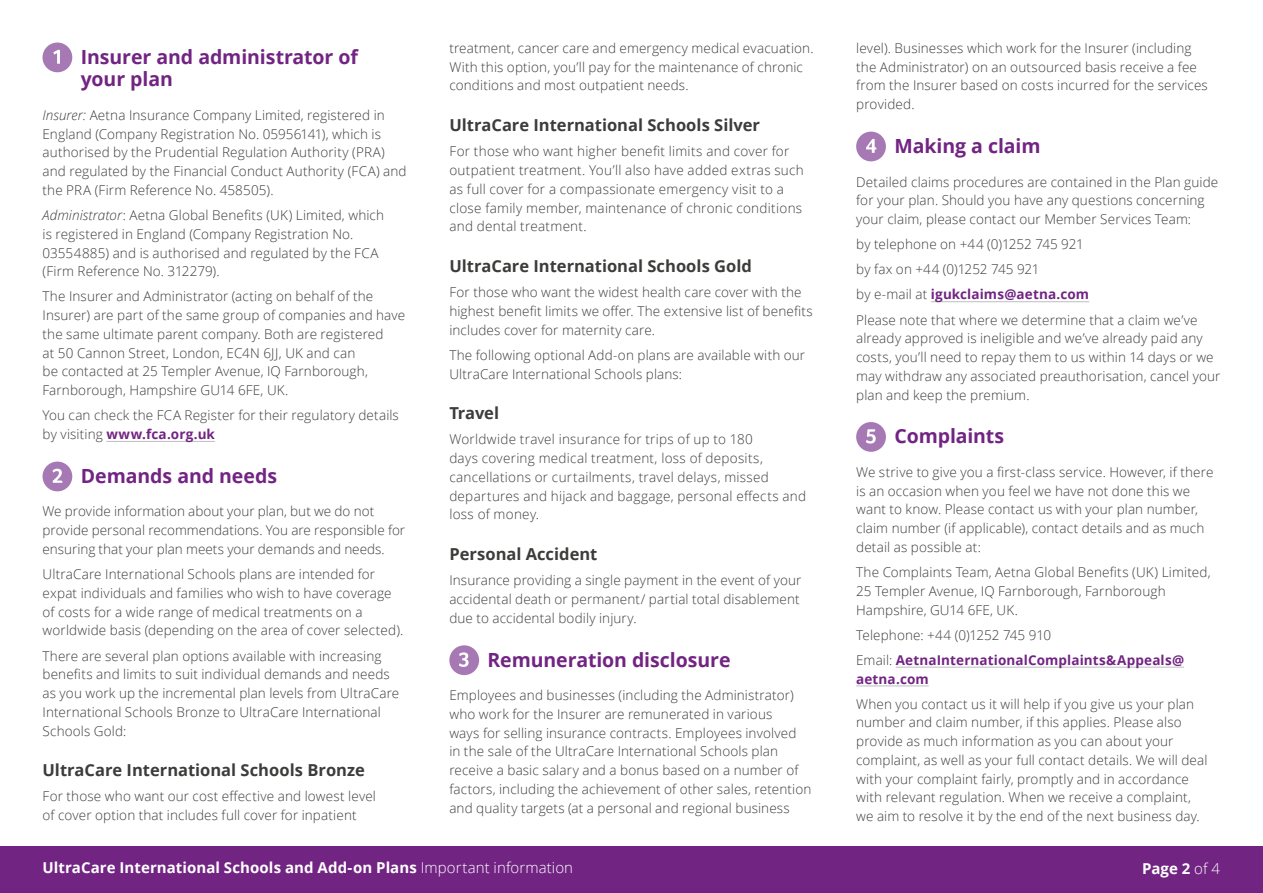
<style>
.page{position:relative;width:1263px;height:893px;background:#fff}
.page>*{position:absolute;margin:0;border:0;box-sizing:border-box;transform-origin:0 0}
.t1{font:700 19.5px/22.5px "Open Sans";letter-spacing:-.005em;color:#722483}
.t2{font:700 16.5px "Open Sans";color:#3c3c3b}
.t3{font:700 15px "Open Sans";letter-spacing:.005em;color:#fff}
.t4{font:300 13.5px/18.8px "Open Sans";letter-spacing:.01em;color:#3c3c3b}
.t5{font:700 13.5px/25px "Open Sans";letter-spacing:.01em;color:#722483}
.s1{font-style:italic}
.s2{font-weight:700;color:#722483}
.s3{font-weight:300;color:#3c3c3b}
.s4{font-weight:300}
</style>
<div class="page">
<div style="left:0;top:846px;width:1263px;height:47px;background:#722483"></div>
<hr style="left:106px;top:441px;width:109px;height:1px;background:#bcbec0">
<div style="left:43px;top:43px;width:29px;height:29px;background:#a679b4;border-radius:50%"></div>
<svg style="left:53px;top:50px;width:7px;height:14px"></svg>
<div style="left:43px;top:462px;width:29px;height:29px;background:#a679b4;border-radius:50%"></div>
<svg style="left:53px;top:469px;width:9px;height:14px"></svg>
<div style="left:449px;top:645px;width:30px;height:30px;background:#a679b4;border-radius:50%"></div>
<svg style="left:459px;top:652px;width:10px;height:15px"></svg>
<hr style="left:931px;top:301px;width:158px;height:1px;background:#bcbec0">
<hr style="left:896px;top:667px;width:288px;height:1px;background:#bcbec0">
<hr style="left:856px;top:686px;width:73px;height:1px;background:#bcbec0">
<div style="left:856px;top:132px;width:30px;height:29px;background:#a679b4;border-radius:50%"></div>
<svg style="left:866px;top:139px;width:10px;height:14px"></svg>
<div style="left:856px;top:422px;width:30px;height:30px;background:#a679b4;border-radius:50%"></div>
<svg style="left:866px;top:429px;width:10px;height:15px"></svg>
<h1 class="t1" style="left:81px;top:45px;width:279px">Insurer and administrator of your plan</h1>
<p class="t4" style="left:43px;top:105px;width:366px"><span class="s1">Insurer:</span> Aetna Insurance Company Limited, registered in England (Company Registration No. 05956141), which is authorised by the Prudential Regulation Authority (PRA) and regulated by the Financial Conduct Authority (FCA) and the PRA (Firm Reference No. 458505).</p>
<p class="t4" style="left:43px;top:205px;width:343px"><span class="s1">Administrator</span>: Aetna Global Benefits (UK) Limited, which is registered in England (Company Registration No.<br>03554885) and is authorised and regulated by the FCA (Firm Reference No. 312279).</p>
<p class="t4" style="left:43px;top:287px;width:364px">The Insurer and Administrator (acting on behalf of the Insurer) are part of the same group of companies and have the same ultimate parent company. Both are registered<br>at 50 Cannon Street, London, EC4N 6JJ, UK and can<br>be contacted at 25 Templer Avenue, IQ Farnborough, Farnborough, Hampshire GU14 6FE, UK.</p>
<p class="t4" style="left:43px;top:406px;width:358px">You can check the FCA Register for their regulatory details by visiting <span class="s2">www.fca.org.uk</span></p>
<h1 class="t1" style="left:81px;top:464px;width:198px">Demands and needs</h1>
<p class="t4" style="left:43px;top:502px;width:364px">We provide information about your plan, but we do not provide personal recommendations. You are responsible for ensuring that your plan meets your demands and needs.</p>
<p class="t4" style="left:43px;top:564px;width:362px">UltraCare International Schools plans are intended for expat individuals and families who wish to have coverage of costs for a wide range of medical treatments on a worldwide basis (depending on the area of cover selected).</p>
<p class="t4" style="left:43px;top:646px;width:358px">There are several plan options available with increasing benefits and limits to suit individual demands and needs as you work up the incremental plan levels from UltraCare International Schools Bronze to UltraCare International Schools Gold:</p>
<p class="t2" style="left:43px;top:759px;width:324px">UltraCare International Schools Bronze</p>
<p class="t4" style="left:43px;top:787px;width:335px">For those who want our cost effective and lowest level of cover option that includes full cover for inpatient</p>
<p class="t4" style="left:449px;top:38px;width:366px">treatment, cancer care and emergency medical evacuation.<br>With this option, you’ll pay for the maintenance of chronic conditions and most outpatient needs.</p>
<p class="t2" style="left:449px;top:113px;width:312px">UltraCare International Schools Silver</p>
<p class="t4" style="left:449px;top:142px;width:356px">For those who want higher benefit limits and cover for outpatient treatment. You’ll also have added extras such as full cover for a compassionate emergency visit to a close family member, maintenance of chronic conditions and dental treatment.</p>
<p class="t2" style="left:449px;top:254px;width:304px">UltraCare International Schools Gold</p>
<p class="t4" style="left:449px;top:282px;width:365px">For those who want the widest health care cover with the highest benefit limits we offer. The extensive list of benefits includes cover for maternity care.</p>
<p class="t4" style="left:449px;top:345px;width:357px">The following optional Add-on plans are available with our<br>UltraCare International Schools plans:</p>
<p class="t2" style="left:449px;top:402px;width:51px">Travel</p>
<p class="t4" style="left:449px;top:430px;width:358px">Worldwide travel insurance for trips of up to 180<br>days covering medical treatment, loss of deposits, cancellations or curtailments, travel delays, missed departures and hijack and baggage, personal effects and loss of money.</p>
<p class="t2" style="left:449px;top:543px;width:150px">Personal Accident</p>
<p class="t4" style="left:449px;top:571px;width:354px">Insurance providing a single payment in the event of your accidental death or permanent/ partial total disablement due to accidental bodily injury.</p>
<h1 class="t1" style="left:488px;top:648px;width:244px">Remuneration disclosure</h1>
<p class="t4" style="left:449px;top:686px;width:364px">Employees and businesses (including the Administrator) who work for the Insurer are remunerated in various<br>ways for selling insurance contracts. Employees involved<br>in the sale of the UltraCare International Schools plan receive a basic salary and a bonus based on a number of factors, including the achievement of other sales, retention and quality targets (at a personal and regional business</p>
<p class="t4" style="left:856px;top:38px;width:353px">level). Businesses which work for the Insurer (including the Administrator) on an outsourced basis receive a fee from the Insurer based on costs incurred for the services provided.</p>
<h1 class="t1" style="left:894px;top:134px;width:148px">Making a claim</h1>
<p class="t4" style="left:856px;top:172px;width:364px">Detailed claims procedures are contained in the Plan guide for your plan. Should you have any questions concerning your claim, please contact our Member Services Team:</p>
<p class="t4" style="left:856px;top:231px;width:343px;line-height:25px">by telephone on +44 (0)1252 745 921<br>by fax on +44 (0)1252 745 921<br>by e-mail at <span class="s2">igukclaims@aetna.com<br></span>Please note that where we determine that a claim we’ve</p>
<p class="t4" style="left:856px;top:329px;width:366px">already approved is ineligible and we’ve already paid any costs, you’ll need to repay them to us within 14 days or we may withdraw any associated preauthorisation, cancel your plan and keep the premium.</p>
<h1 class="t1" style="left:894px;top:424px;width:111px">Complaints</h1>
<p class="t4" style="left:856px;top:462px;width:359px">We strive to give you a first-class service. However, if there is an occasion when you feel we have not done this we want to know. Please contact us with your plan number, claim number (if applicable), contact details and as much detail as possible at:</p>
<p class="t4" style="left:856px;top:562px;width:356px">The Complaints Team, Aetna Global Benefits (UK) Limited,<br>25 Templer Avenue, IQ Farnborough, Farnborough<br>Hampshire, GU14 6FE, UK.</p>
<p class="t5" style="left:856px;top:622px;width:329px"><span class="s3">Telephone: +44 (0)1252 745 910<br>Email:</span> AetnaInternationalComplaints&amp;Appeals@</p>
<p class="t5" style="left:856px;top:666px;width:74px">aetna.com</p>
<p class="t4" style="left:856px;top:694px;width:353px">When you contact us it will help if you give us your plan number and claim number, if this applies. Please also provide as much information as you can about your complaint, as well as your full contact details. We will deal with your complaint fairly, promptly and in accordance with relevant regulation. When we receive a complaint, we aim to resolve it by the end of the next business day.</p>
<p class="t3" style="left:43px;top:857px;width:532px">UltraCare International Schools and Add-on Plans <span class="s4">Important information</span></p>
<p class="t3" style="left:1142px;top:858px;width:79px">Page 2 <span class="s4">of 4</span></p>
</div>
